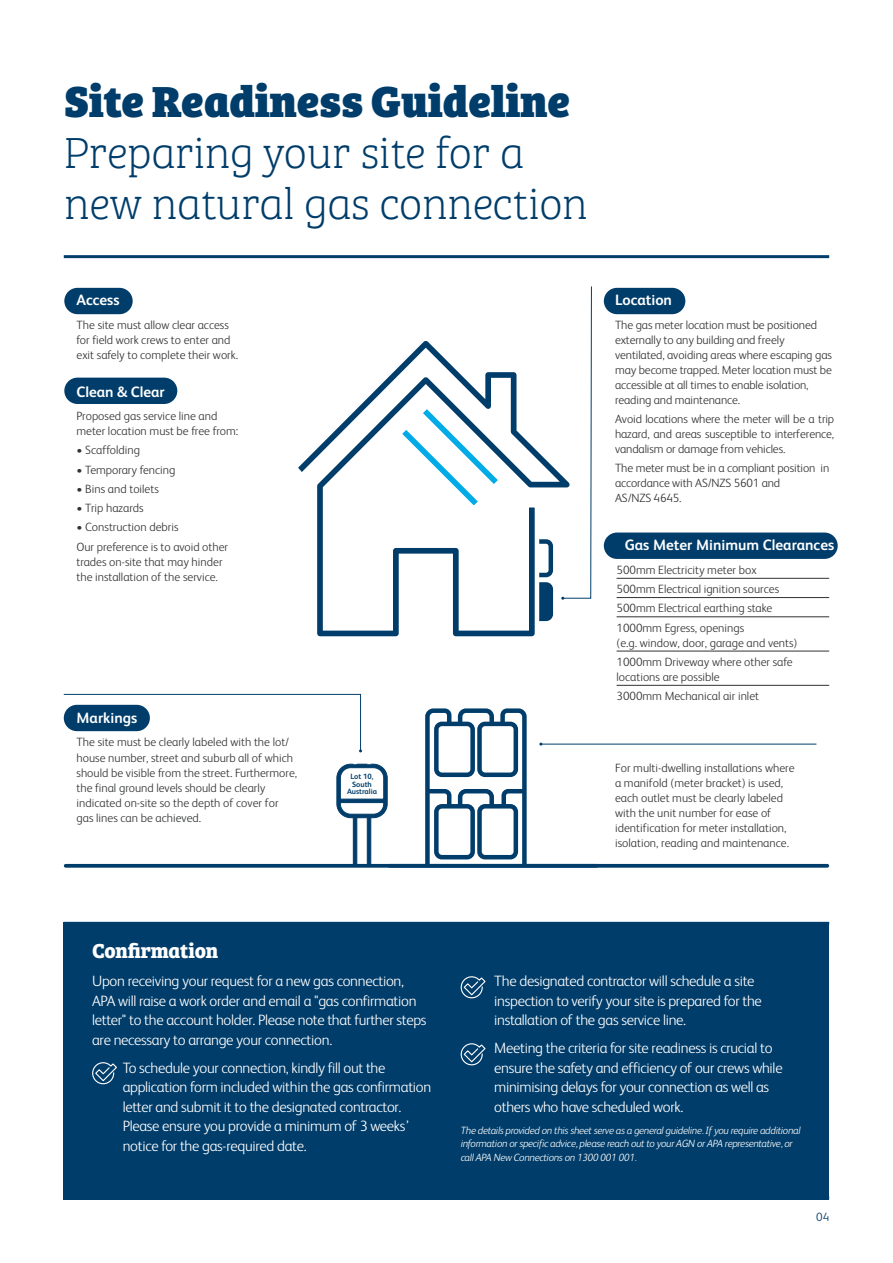
<style>
.page{position:relative;width:893px;height:1263px;background:#fff}
.page>*{position:absolute;margin:0;border:0;box-sizing:border-box;transform-origin:0 0}
.t1{font:45px/51px "Bree Serif Th";letter-spacing:-.02em;color:#003d6a}
.t2{font:45px "Bree Serif Eb";color:#003d6a}
.t3{font:700 21px "Bree Serif";letter-spacing:-.01em;color:#fff}
.t4{font:300 15px/19.5px "FS Albert";letter-spacing:-.02em;color:#fff}
.t5{font:700 15px "FS Albert";color:#fff}
.t6{font:300 12px/15px "FS Albert";color:#313232}
.t7{font:300 12px "FS Albert";color:#003d6a}
.t8{font:italic 300 10.5px/13.5px "FS Albert";letter-spacing:-.03em;color:#fff}
.t9{font:700 7.65px/7.5px "FS Albert";color:#003d6a;text-align:center}
</style>
<div class="page">
<svg style="left:336px;top:764px;width:52px;height:100px"></svg>
<hr style="left:541px;top:744px;width:275px;height:1px;background:#003d6a">
<svg style="left:63px;top:694px;width:299px;height:58px"></svg>
<hr style="left:64px;top:255px;width:765px;height:3px;background:#003d6a">
<svg style="left:66px;top:864px;width:761px;height:4px;background:#134b75"></svg>
<svg style="left:390px;top:864px;width:207px;height:4px"></svg>
<svg style="left:423px;top:708px;width:106px;height:160px"></svg>
<svg style="left:578px;top:286px;width:14px;height:313px"></svg>
<div style="left:64px;top:922px;width:765px;height:277px;background:#003d6a"></div>
<svg style="left:92px;top:1062px;width:25px;height:23px"></svg>
<svg style="left:460px;top:976px;width:26px;height:23px"></svg>
<svg style="left:460px;top:1043px;width:26px;height:23px"></svg>
<svg style="left:298px;top:341px;width:280px;height:296px"></svg>
<div style="left:64px;top:288px;width:69px;height:26px;background:#003d6a;border-radius:13px"></div>
<div style="left:64px;top:378px;width:113px;height:26px;background:#003d6a;border-radius:13px"></div>
<div style="left:64px;top:705px;width:86px;height:26px;background:#003d6a;border-radius:13px"></div>
<div style="left:604px;top:288px;width:81px;height:26px;background:#003d6a;border-radius:13px"></div>
<div style="left:604px;top:532px;width:234px;height:27px;background:#003d6a;border-radius:13px"></div>
<hr style="left:617px;top:578px;width:212px;height:1px;background:#313232">
<hr style="left:617px;top:597px;width:212px;height:1px;background:#313232">
<hr style="left:617px;top:616px;width:212px;height:1px;background:#313232">
<hr style="left:617px;top:651px;width:212px;height:1px;background:#313232">
<hr style="left:617px;top:685px;width:212px;height:1px;background:#313232">
<svg style="left:393px;top:400px;width:114px;height:115px"></svg>
<h1 class="t2" style="left:64px;top:66px;width:508px">Site Readiness Guideline</h1>
<h1 class="t1" style="left:64px;top:125px;width:526px">Preparing your site for a new natural gas connection</h1>
<p class="t5" style="left:77px;top:292px;width:45px">Access</p>
<p class="t6" style="left:77px;top:317px;width:163px">The site must allow clear access for field work crews to enter and exit safely to complete their work.</p>
<p class="t5" style="left:77px;top:383px;width:90px">Clean &amp; Clear</p>
<p class="t6" style="left:77px;top:408px;width:163px">Proposed gas service line and meter location must be free from:</p>
<p class="t6" style="left:77px;top:442px;width:65px">• Scaffolding</p>
<p class="t6" style="left:77px;top:461px;width:100px">• Temporary fencing</p>
<p class="t6" style="left:77px;top:481px;width:84px">• Bins and toilets</p>
<p class="t6" style="left:77px;top:500px;width:69px">• Trip hazards</p>
<p class="t6" style="left:77px;top:517px;width:153px;line-height:19.2px">• Construction debris<br>Our preference is to avoid other</p>
<p class="t6" style="left:77px;top:553px;width:147px">trades on-site that may hinder the installation of the service.</p>
<p class="t5" style="left:77px;top:709px;width:62px">Markings</p>
<p class="t6" style="left:77px;top:734px;width:222px">The site must be clearly labeled with the lot/ house number, street and suburb all of which should be visible from the street. Furthermore, the final ground levels should be clearly indicated on-site so the depth of cover for gas lines can be achieved.</p>
<p class="t9" style="left:347px;top:773px;width:32px">Lot 10,<br>South<br>Australia</p>
<p class="t5" style="left:615px;top:291px;width:58px">Location</p>
<p class="t6" style="left:615px;top:317px;width:218px">The gas meter location must be positioned externally to any building and freely ventilated, avoiding areas where escaping gas may become trapped. Meter location must be accessible at all times to enable isolation, reading and maintenance.</p>
<p class="t6" style="left:615px;top:411px;width:221px;text-align:justify">Avoid locations where the meter will be a trip hazard, and areas susceptible to interference, vandalism or damage from vehicles.</p>
<p class="t6" style="left:615px;top:460px;width:216px">The meter must be in a compliant position in accordance with AS/NZS 5601 and<br>AS/NZS 4645.</p>
<p class="t5" style="left:625px;top:536px;width:211px">Gas Meter Minimum Clearances</p>
<p class="t6" style="left:617px;top:559px;width:164px;line-height:19.4px">500mm Electricity meter box<br>500mm Electrical ignition sources<br>500mm Electrical earthing stake<br>1000mm Egress, openings</p>
<p class="t6" style="left:617px;top:632px;width:182px;line-height:19.2px">(e.g. window, door, garage and vents)<br>1000mm Driveway where other safe</p>
<p class="t6" style="left:617px;top:667px;width:144px;line-height:19.2px">locations are possible<br>3000mm Mechanical air inlet</p>
<p class="t6" style="left:615px;top:760px;width:181px">For multi-dwelling installations where a manifold (meter bracket) is used, each outlet must be clearly labeled with the unit number for ease of identification for meter installation, isolation, reading and maintenance.</p>
<h2 class="t3" style="left:92px;top:935px;width:128px">Confirmation</h2>
<p class="t4" style="left:92px;top:971px;width:336px">Upon receiving your request for a new gas connection, APA will raise a work order and email a "gas confirmation letter" to the account holder. Please note that further steps are necessary to arrange your connection.</p>
<p class="t4" style="left:123px;top:1057px;width:310px">To schedule your connection, kindly fill out the application form included within the gas confirmation letter and submit it to the designated contractor.<br>Please ensure you provide a minimum of 3 weeks’ notice for the gas-required date.</p>
<p class="t4" style="left:494px;top:971px;width:269px">The designated contractor will schedule a site inspection to verify your site is prepared for the installation of the gas service line.</p>
<p class="t4" style="left:494px;top:1038px;width:290px">Meeting the criteria for site readiness is crucial to ensure the safety and efficiency of our crews while minimising delays for your connection as well as others who have scheduled work.</p>
<p class="t8" style="left:461px;top:1123px;width:341px">The details provided on this sheet serve as a general guideline. If you require additional information or specific advice, please reach out to your AGN or APA representative, or call APA New Connections on 1300 001 001.</p>
<p class="t7" style="left:816px;top:1209px;width:14px">04</p>
</div>
